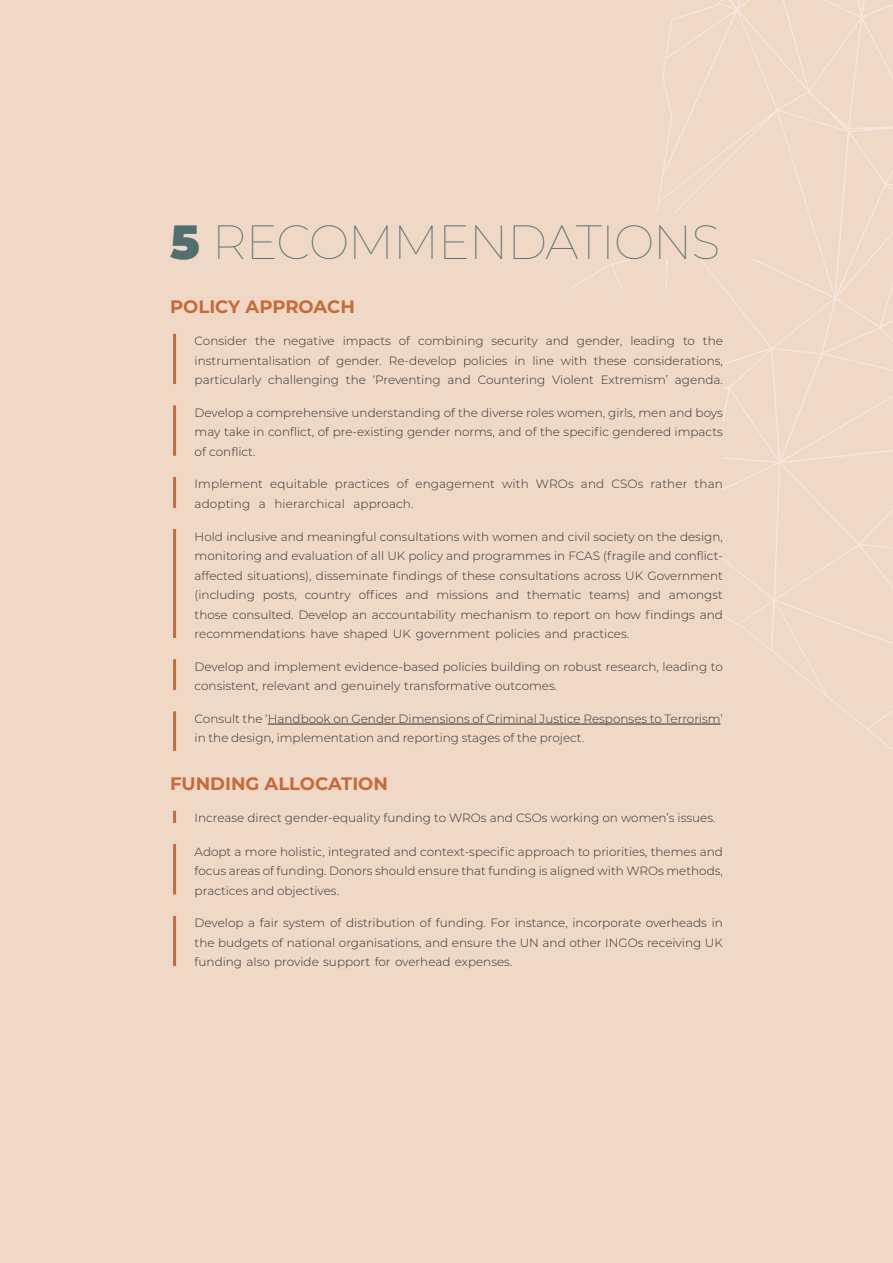
<style>
.page{position:relative;width:893px;height:1263px;background:#fff}
.page>*{position:absolute;margin:0;border:0;box-sizing:border-box;transform-origin:0 0}
.t1{font:100 48px "Montserrat";letter-spacing:-.02em;color:#506f6f}
.t2{font:700 18px "Montserrat";color:#c86a37}
.t3{font:300 12px/19.5px "Montserrat";color:#313131;text-align:justify}
.s1{font-weight:900}
</style>
<div class="page">
<div style="left:1px;top:0;width:892px;height:1263px;background:#f0d8c7"></div>
<svg style="left:569px;top:0;width:324px;height:751px"></svg>
<div style="left:170px;top:213px;width:593px;height:46px;background:#f0d8c7"></div>
<div style="left:170px;top:289px;width:553px;height:772px;background:#f0d8c7"></div>
<hr style="left:173px;top:334px;width:3px;height:50px;background:#c86a37">
<hr style="left:173px;top:477px;width:3px;height:31px;background:#c86a37">
<hr style="left:173px;top:529px;width:3px;height:109px;background:#c86a37">
<svg style="left:173px;top:810px;width:3px;height:13px"></svg>
<hr style="left:173px;top:844px;width:3px;height:51px;background:#c86a37">
<hr style="left:173px;top:916px;width:3px;height:50px;background:#c86a37">
<hr style="left:173px;top:405px;width:3px;height:51px;background:#c86a37">
<hr style="left:173px;top:659px;width:3px;height:31px;background:#c86a37">
<hr style="left:173px;top:711px;width:3px;height:40px;background:#c86a37">
<hr style="left:268px;top:724px;width:452px;height:1px;background:#313131">
<h1 class="t1" style="left:170px;top:223px;width:552px"><span class="s1">5</span> RECOMMENDATIONS</h1>
<h2 class="t2" style="left:170px;top:297px;width:186px">POLICY APPROACH</h2>
<p class="t3" style="left:195px;top:331px;width:530px">Consider the negative impacts of combining security and gender, leading to the instrumentalisation of gender. Re-develop policies in line with these considerations, particularly challenging the ‘Preventing and Countering Violent Extremism’ agenda.</p>
<p class="t3" style="left:195px;top:403px;width:530px">Develop a comprehensive understanding of the diverse roles women, girls, men and boys may take in conflict, of pre-existing gender norms, and of the specific gendered impacts of conflict.</p>
<p class="t3" style="left:195px;top:475px;width:530px">Implement equitable practices of engagement with WROs and CSOs rather than adopting a hierarchical approach.</p>
<p class="t3" style="left:195px;top:527px;width:530px">Hold inclusive and meaningful consultations with women and civil society on the design, monitoring and evaluation of all UK policy and programmes in FCAS (fragile and conflict&shy;affected situations), disseminate findings of these consultations across UK Government (including posts, country offices and missions and thematic teams) and amongst those consulted. Develop an accountability mechanism to report on how findings and recommendations have shaped UK government policies and practices.</p>
<p class="t3" style="left:195px;top:657px;width:530px">Develop and implement evidence-based policies building on robust research, leading to consistent, relevant and genuinely transformative outcomes.</p>
<p class="t3" style="left:195px;top:709px;width:530px">Consult the ‘Handbook on Gender Dimensions of Criminal Justice Responses to Terrorism’ in the design, implementation and reporting stages of the project.</p>
<h2 class="t2" style="left:170px;top:774px;width:219px">FUNDING ALLOCATION</h2>
<p class="t3" style="left:195px;top:808px;width:522px">Increase direct gender-equality funding to WROs and CSOs working on women’s issues.</p>
<p class="t3" style="left:195px;top:842px;width:530px">Adopt a more holistic, integrated and context-specific approach to priorities, themes and focus areas of funding. Donors should ensure that funding is aligned with WROs methods, practices and objectives.</p>
<p class="t3" style="left:195px;top:913px;width:530px">Develop a fair system of distribution of funding. For instance, incorporate overheads in the budgets of national organisations, and ensure the UN and other INGOs receiving UK funding also provide support for overhead expenses.</p>
</div>
